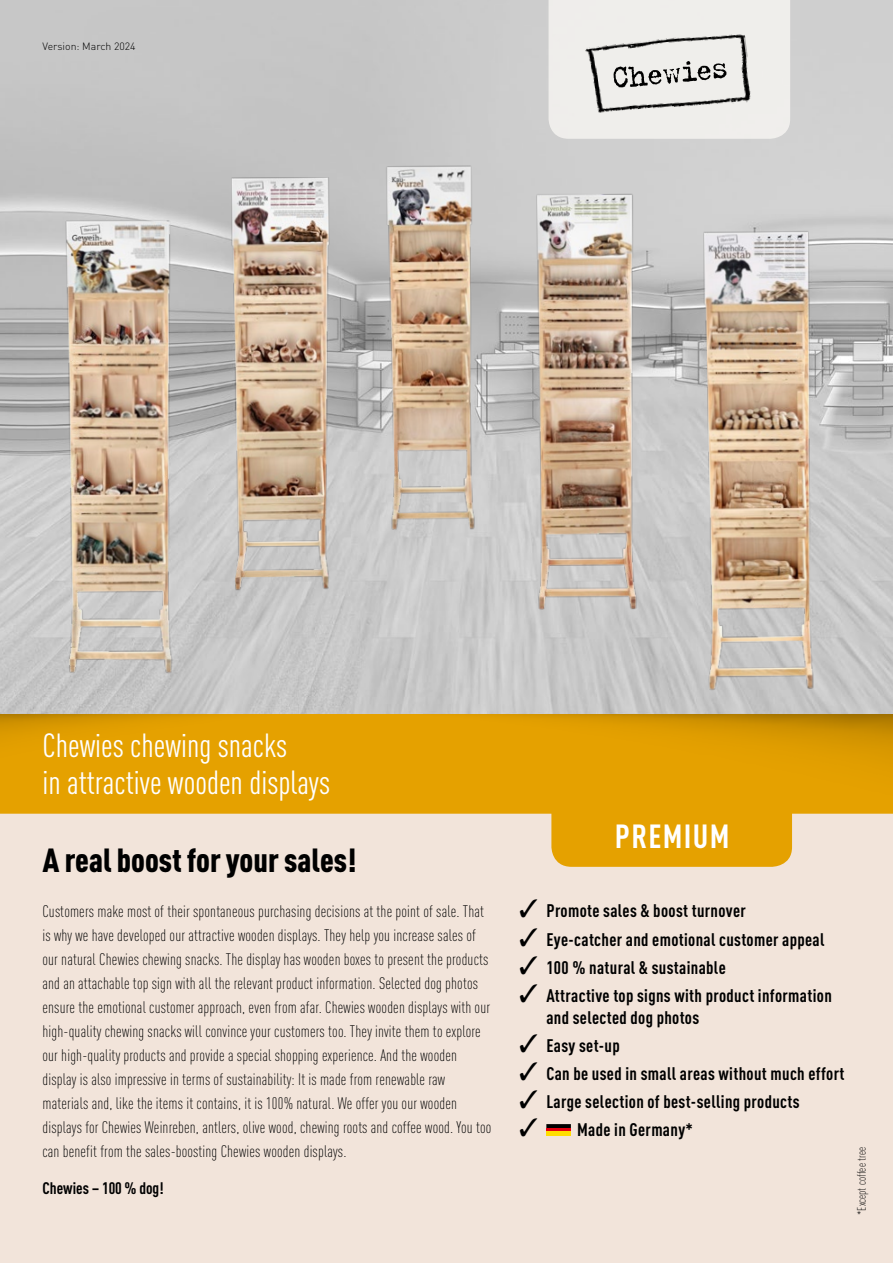
<style>
.page{position:relative;width:893px;height:1263px;background:#fff}
.page>*{position:absolute;margin:0;border:0;box-sizing:border-box;transform-origin:0 0}
.t1{font:condensed 33px/37.5px "DIN Pro";color:#fff}
.t2{font:900 condensed 33px "DIN Pro";color:#000}
.t3{font:700 condensed 33px "DIN Pro";letter-spacing:.04em;color:#fff}
.t4{font:700 condensed 18px/21.8px "DIN Pro";letter-spacing:.02em;color:#000}
.t5{font:300 condensed 16.5px/24px "DIN Pro";letter-spacing:.01em;color:#000}
.t6{font:700 condensed 16.5px "DIN Pro";color:#000}
.t7{font:300 condensed 12px "DIN Pro";letter-spacing:.01em;color:#000}
.t8{font:300 10.5px "DIN Pro";color:#000}
</style>
<div class="page">
<div style="left:0;top:791px;width:893px;height:472px;background:#f2e4da"></div>
<svg style="left:0;top:767px;width:893px;height:100px;fill:#e5a100"></svg>
<img style="left:0;top:713px;width:336px;height:54px">
<img style="left:336px;top:713px;width:557px;height:86px">
<img style="left:0;top:0;width:893px;height:713px">
<img style="left:686px;top:223px;width:145px;height:480px">
<img style="left:378px;top:156px;width:107px;height:384px">
<img style="left:221px;top:142px;width:125px;height:462px">
<img style="left:44px;top:211px;width:145px;height:479px">
<img style="left:519px;top:185px;width:133px;height:441px">
<svg style="left:549px;top:0;width:241px;height:139px;background:#e0dfdc"></svg>
<div style="left:546px;top:1124px;width:25px;height:5px;background:#000"></div>
<svg style="left:546px;top:1128px;width:25px;height:4px"></svg>
<hr style="left:546px;top:1132px;width:25px;height:4px;background:#fd0">
<p class="t8" style="left:43px;top:38px;width:95px">Version: March 2024</p>
<h1 class="t1" style="left:43px;top:724px;width:289px">Chewies chewing snacks<br>in attractive wooden displays</h1>
<h1 class="t2" style="left:43px;top:834px;width:315px">A real boost for your sales!</h1>
<p class="t5" style="left:43px;top:898px;width:450px">Customers make most of their spontaneous purchasing decisions at the point of sale. That is why we have developed our attractive wooden displays. They help you increase sales of our natural Chewies chewing snacks. The display has wooden boxes to present the products and an attachable top sign with all the relevant product information. Selected dog photos ensure the emotional customer approach, even from afar. Chewies wooden displays with our high-quality chewing snacks will convince your customers too. They invite them to explore our high-quality products and provide a special shopping experience. And the wooden display is also impressive in terms of sustainability: It is made from renewable raw materials and, like the items it contains, it is 100% natural. We offer you our wooden displays for Chewies Weinreben, antlers, olive wood, chewing roots and coffee wood. You too can benefit from the sales-boosting Chewies wooden displays.</p>
<p class="t6" style="left:43px;top:1176px;width:123px">Chewies – 100 % dog!</p>
<h1 class="t3" style="left:615px;top:811px;width:116px">PREMIUM</h1>
<p class="t4" style="left:519px;top:899px;width:228px">✓ Promote sales &amp; boost turnover</p>
<p class="t4" style="left:519px;top:927px;width:307px">✓ Eye-catcher and emotional customer appeal</p>
<p class="t4" style="left:519px;top:955px;width:208px">✓ 100 % natural &amp; sustainable</p>
<p class="t4" style="left:546px;top:983px;width:287px;text-indent:-27px">✓ Attractive top signs with product information and selected dog photos</p>
<p class="t4" style="left:519px;top:1033px;width:102px">✓ Easy set-up</p>
<p class="t4" style="left:519px;top:1061px;width:327px">✓ Can be used in small areas without much effort</p>
<p class="t4" style="left:519px;top:1089px;width:282px">✓ Large selection of best-selling products</p>
<p class="t4" style="left:519px;top:1117px;width:175px">✓ Made in Germany*</p>
<p class="t7" style="left:853px;top:1215px;width:70px;rotate:-90deg">*Except coffee tree</p>
</div>
